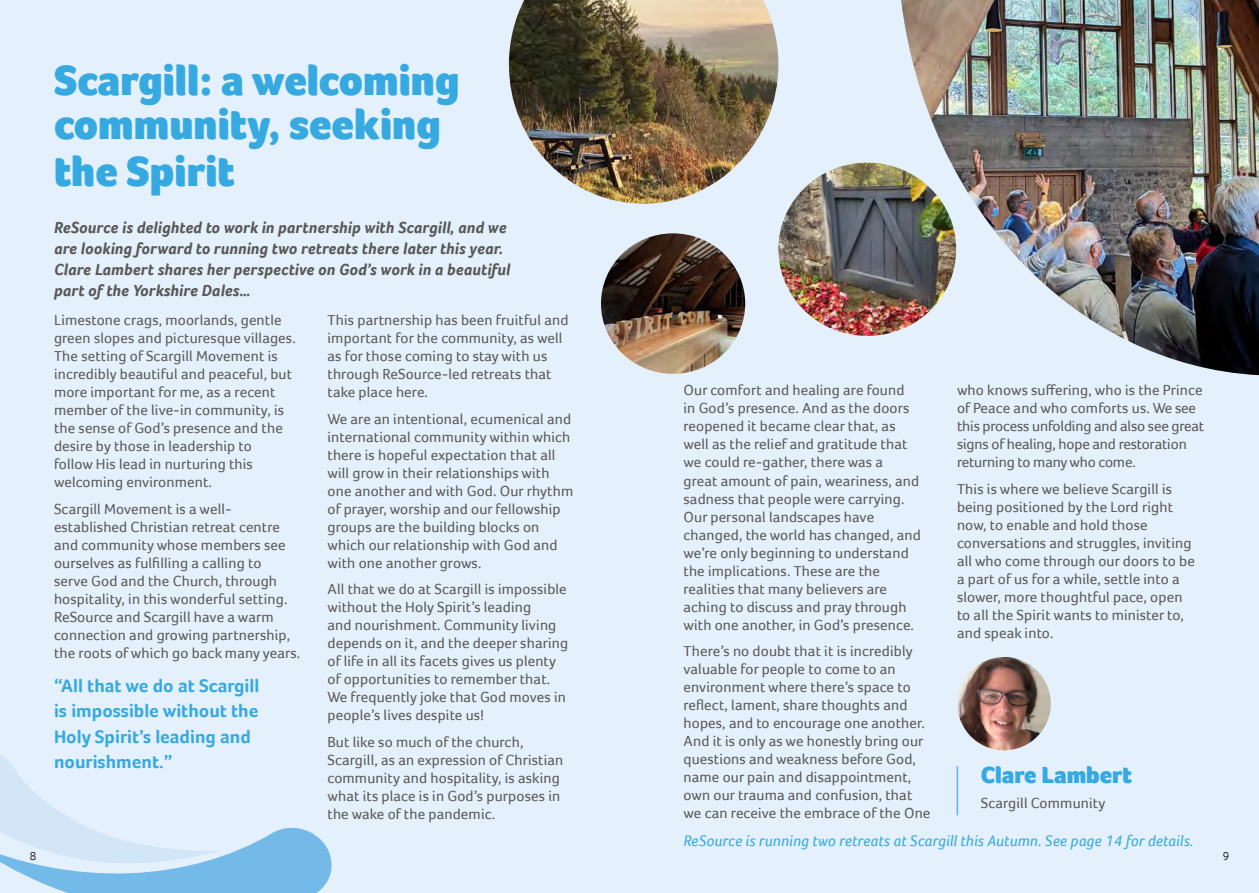
<style>
.page{position:relative;width:1259px;height:893px;background:#e4f0fb}
.page>*{position:absolute;margin:0;border:0;box-sizing:border-box;transform-origin:0 0}
.t1{font:900 43.5px/43.5px "Foco";color:#36a9e1}
.t2{font:900 24px "Foco";color:#36a9e1}
.t3{font:700 18.75px/25.5px "Foco";color:#36a9e1}
.t4{font:italic 700 16.5px/21px "Foco";letter-spacing:.01em;color:#575756}
.t5{font:italic 15.75px "Foco";letter-spacing:.01em;color:#36a9e1}
.t6{font:15px/18px "Foco";letter-spacing:.01em;color:#575756}
.t7{font:15px/18px "Foco";letter-spacing:-.01em;color:#575756}
.t8{font:300 12px "Foco";color:#000}
</style>
<div class="page">
<svg style="left:0;top:754px;width:332px;height:139px"></svg>
<img style="left:778px;top:163px;width:119px;height:173px">
<img style="left:957px;top:657px;width:93px;height:93px;border-radius:47px">
<hr style="left:956px;top:766px;width:2px;height:49px;background:#36a9e1">
<img style="left:901px;top:0;width:358px;height:375px">
<img style="left:509px;top:0;width:269px;height:204px">
<img style="left:601px;top:233px;width:144px;height:141px">
<h1 class="t1" style="left:54px;top:59px;width:407px">Scargill: a welcoming community, seeking</h1>
<h1 class="t1" style="left:54px;top:150px;width:182px">the Spirit</h1>
<p class="t4" style="left:54px;top:217px;width:458px">ReSource is delighted to work in partnership with Scargill, and we are looking forward to running two retreats there later this year.<br>Clare Lambert shares her perspective on God’s work in a beautiful part of the Yorkshire Dales…</p>
<p class="t6" style="left:327px;top:311px;width:242px">This partnership has been fruitful and important for the community, as well as for those coming to stay with us through ReSource-led retreats that take place here.</p>
<p class="t6" style="left:327px;top:410px;width:247px">We are an intentional, ecumenical and international community within which there is hopeful expectation that all will grow in their relationships with one another and with God. Our rhythm of prayer, worship and our fellowship groups are the building blocks on which our relationship with God and with one another grows.</p>
<p class="t6" style="left:327px;top:580px;width:242px">All that we do at Scargill is impossible without the Holy Spirit’s leading<br>and nourishment. Community living depends on it, and the deeper sharing of life in all its facets gives us plenty of opportunities to remember that.<br>We frequently joke that God moves in people’s lives despite us!</p>
<p class="t6" style="left:327px;top:733px;width:237px">But like so much of the church, Scargill, as an expression of Christian community and hospitality, is asking what its place is in God’s purposes in the wake of the pandemic.</p>
<p class="t6" style="left:54px;top:311px;width:243px">Limestone crags, moorlands, gentle green slopes and picturesque villages.<br>The setting of Scargill Movement is incredibly beautiful and peaceful, but more important for me, as a recent member of the live-in community, is the sense of God’s presence and the desire by those in leadership to<br>follow His lead in nurturing this welcoming environment.</p>
<p class="t6" style="left:54px;top:500px;width:248px">Scargill Movement is a well&shy;established Christian retreat centre and community whose members see ourselves as fulfilling a calling to<br>serve God and the Church, through hospitality, in this wonderful setting.<br>ReSource and Scargill have a warm connection and growing partnership, the roots of which go back many years.</p>
<p class="t3" style="left:54px;top:673px;width:207px">“All that we do at Scargill is impossible without the<br>Holy Spirit’s leading and nourishment.”</p>
<p class="t6" style="left:683px;top:381px;width:239px">Our comfort and healing are found<br>in God’s presence. And as the doors reopened it became clear that, as well as the relief and gratitude that we could re-gather, there was a<br>great amount of pain, weariness, and sadness that people were carrying.<br>Our personal landscapes have changed, the world has changed, and we’re only beginning to understand the implications. These are the realities that many believers are aching to discuss and pray through with one another, in God’s presence.</p>
<p class="t6" style="left:683px;top:642px;width:248px">There’s no doubt that it is incredibly valuable for people to come to an environment where there’s space to reflect, lament, share thoughts and hopes, and to encourage one another.<br>And it is only as we honestly bring our questions and weakness before God, name our pain and disappointment, own our trauma and confusion, that we can receive the embrace of the One</p>
<p class="t7" style="left:957px;top:381px;width:249px">who knows suffering, who is the Prince of Peace and who comforts us. We see this process unfolding and also see great signs of healing, hope and restoration returning to many who come.</p>
<p class="t6" style="left:957px;top:480px;width:239px">This is where we believe Scargill is being positioned by the Lord right now, to enable and hold those conversations and struggles, inviting all who come through our doors to be a part of us for a while, settle into a slower, more thoughtful pace, open to all the Spirit wants to minister to, and speak into.</p>
<h2 class="t2" style="left:980px;top:760px;width:153px">Clare Lambert</h2>
<p class="t6" style="left:980px;top:794px;width:126px">Scargill Community</p>
<p class="t5" style="left:683px;top:832px;width:511px">ReSource is running two retreats at Scargill this Autumn. See page 14 for details.</p>
<p class="t8" style="left:30px;top:849px;width:8px">8</p>
<p class="t8" style="left:1222px;top:849px;width:8px">9</p>
</div>
